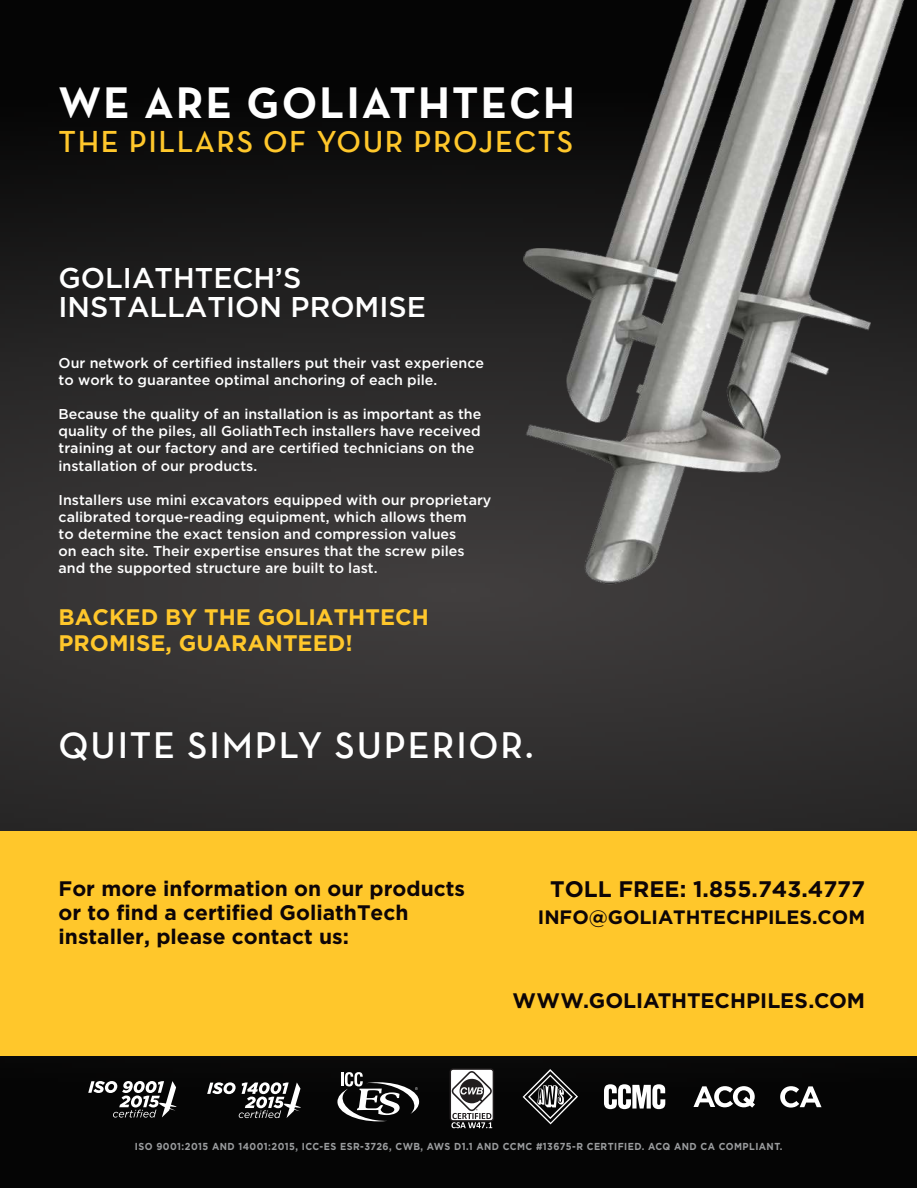
<style>
.page{position:relative;width:917px;height:1188px;background:#fff}
.page>*{position:absolute;margin:0;border:0;box-sizing:border-box;transform-origin:0 0}
.t1{font:700 44.55px "Neutra Text";letter-spacing:.05em;color:#fff}
.t2{font:600 37.5px "Neutra Text";letter-spacing:.05em;color:#fff}
.t3{font:600 30.6px "Neutra Text";letter-spacing:.05em;color:#ffc72b}
.t4{font:500 28.5px/28.5px "Gotham";color:#fff}
.t5{font:700 22.5px/25.5px "Gotham";color:#ffc72b}
.t6{font:700 22.5px "Gotham";color:#0d0507}
.t7{font:700 21px/24px "Gotham";color:#0d0507}
.t8{font:700 19.35px "Gotham";color:#0d0507}
.t9{font:500 14.25px/17.1px "Gotham";color:#fff}
.t10{font:700 10.2px "Gotham";letter-spacing:.05em;color:#9b9d9f;scale:.91 1}
</style>
<div class="page">
<img style="left:0;top:0;width:917px;height:1188px">
<img style="left:395px;top:0;width:522px;height:631px">
<div style="left:0;top:831px;width:917px;height:225px;background:#ffc72b"></div>
<svg style="left:337px;top:1072px;width:82px;height:49px"></svg>
<svg style="left:523px;top:1069px;width:55px;height:55px;background:#393939"></svg>
<svg style="left:604px;top:1084px;width:61px;height:25px"></svg>
<svg style="left:693px;top:1086px;width:62px;height:22px"></svg>
<svg style="left:780px;top:1086px;width:41px;height:22px"></svg>
<div style="left:449px;top:1068px;width:45px;height:54px;border:2px solid #221e1f;border-radius:3px"></div>
<svg style="left:451px;top:1071px;width:41px;height:57px"></svg>
<svg style="left:207px;top:1082px;width:94px;height:36px"></svg>
<svg style="left:88px;top:1081px;width:89px;height:37px"></svg>
<h1 class="t1" style="left:59px;top:77px;width:518px">WE ARE GOLIATHTECH</h1>
<h3 class="t3" style="left:59px;top:123px;width:516px">THE PILLARS OF YOUR PROJECTS</h3>
<h3 class="t4" style="left:59px;top:265px;width:369px">GOLIATHTECH’S<br>INSTALLATION PROMISE</h3>
<p class="t9" style="left:59px;top:355px;width:427px">Our network of certified installers put their vast experience to work to guarantee optimal anchoring of each pile.</p>
<p class="t9" style="left:59px;top:406px;width:424px">Because the quality of an installation is as important as the quality of the piles, all GoliathTech installers have received training at our factory and are certified technicians on the installation of our products.</p>
<p class="t9" style="left:59px;top:492px;width:434px">Installers use mini excavators equipped with our proprietary calibrated torque-reading equipment, which allows them<br>to determine the exact tension and compression values<br>on each site. Their expertise ensures that the screw piles and the supported structure are built to last.</p>
<h3 class="t5" style="left:59px;top:606px;width:372px">BACKED BY THE GOLIATHTECH<br>PROMISE, GUARANTEED!</h3>
<h2 class="t2" style="left:59px;top:723px;width:476px">QUITE SIMPLY SUPERIOR.</h2>
<h3 class="t7" style="left:59px;top:878px;width:408px">For more information on our products or to find a certified GoliathTech installer, please contact us:</h3>
<h3 class="t6" style="left:550px;top:880px;width:316px">TOLL FREE: 1.855.743.4777</h3>
<h3 class="t8" style="left:538px;top:910px;width:329px">INFO@GOLIATHTECHPILES.COM</h3>
<h3 class="t7" style="left:512px;top:990px;width:354px">WWW.GOLIATHTECHPILES.COM</h3>
<p class="t10" style="left:135px;top:1142px;width:713px">ISO 9001:2015 AND 14001:2015, ICC-ES ESR-3726, CWB, AWS D1.1 AND CCMC #13675-R CERTIFIED. ACQ AND CA COMPLIANT.</p>
</div>
